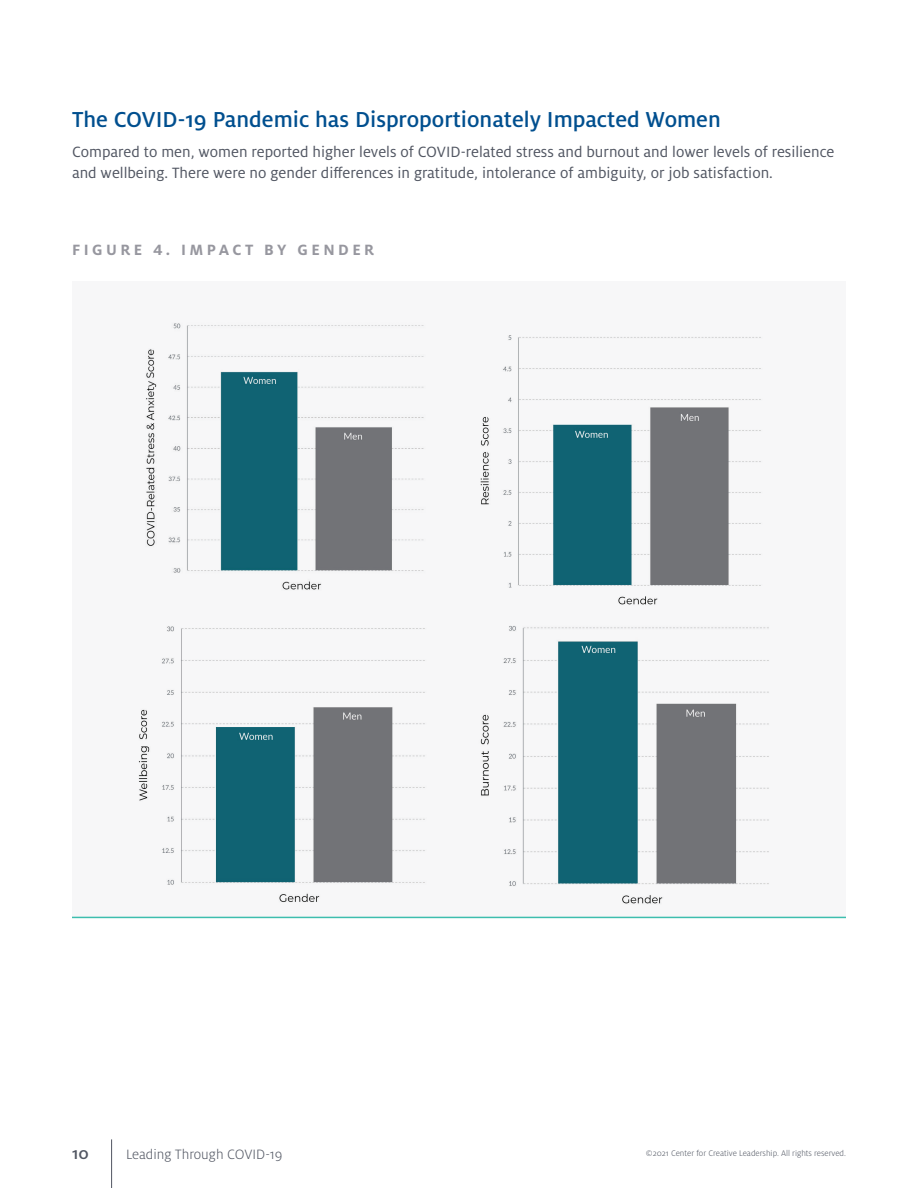
<style>
.page{position:relative;width:918px;height:1188px;background:#fff}
.page>*{position:absolute;margin:0;border:0;box-sizing:border-box;transform-origin:0 0}
.t1{font:500 24px "Milo Pro";color:#004f8f}
.t2{font:500 18px "Milo Pro";color:#515662}
.t3{font:16.5px/21px "Milo Pro";color:#515662}
.t4{font:700 16.5px "Milo Pro";letter-spacing:.21em;color:#97979f}
.t5{font:300 15px "Milo Pro";color:#515662}
.t6{font:300 9px "Milo Pro";color:#515662}
</style>
<div class="page">
<hr style="left:111px;top:1139px;width:1px;height:49px;background:#515662">
<div style="left:72px;top:281px;width:774px;height:636px;background:#f7f7f8"></div>
<hr style="left:72px;top:917px;width:774px;height:1px;background:#3dbeae">
<img style="left:480px;top:625px;width:289px;height:279px">
<img style="left:480px;top:335px;width:281px;height:270px">
<img style="left:138px;top:626px;width:287px;height:276px">
<img style="left:146px;top:323px;width:278px;height:267px">
<h1 class="t1" style="left:72px;top:106px;width:650px">The COVID-19 Pandemic has Disproportionately Impacted Women</h1>
<p class="t3" style="left:72px;top:141px;width:764px">Compared to men, women reported higher levels of COVID-related stress and burnout and lower levels of resilience and wellbeing. There were no gender differences in gratitude, intolerance of ambiguity, or job satisfaction.</p>
<p class="t4" style="left:72px;top:241px;width:304px">FIGURE 4. IMPACT BY GENDER</p>
<p class="t2" style="left:72px;top:1144px;width:18px">10</p>
<p class="t5" style="left:126px;top:1146px;width:158px">Leading Through COVID-19</p>
<p class="t6" style="left:646px;top:1148px;width:202px">©2021 Center for Creative Leadership. All rights reserved.</p>
</div>
